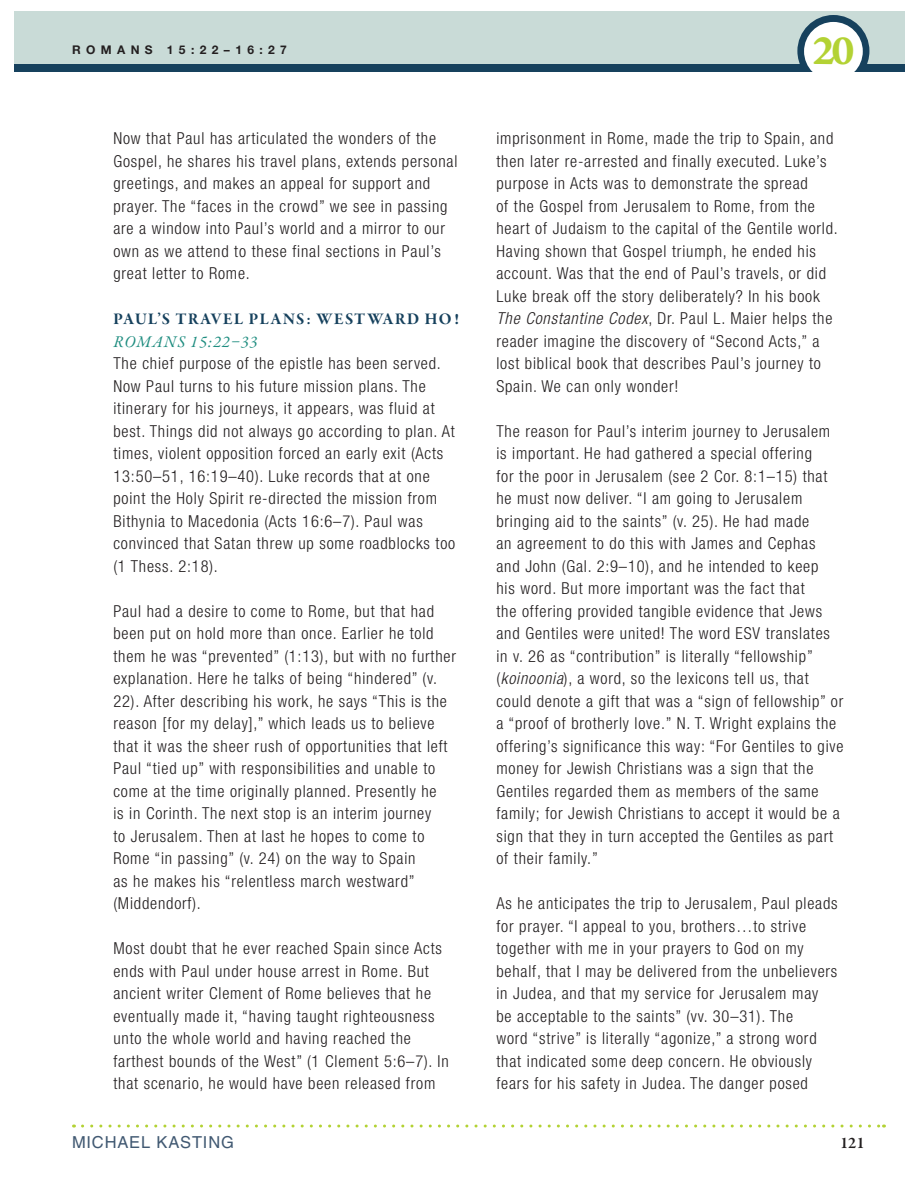
<style>
.page{position:relative;width:918px;height:1188px;background:#fff}
.page>*{position:absolute;margin:0;border:0;box-sizing:border-box;transform-origin:0 0}
.t1{font:45px "Garamond Premr Pro Smbd Capt";color:#b3d234}
.t2{font:300 condensed 16.5px/22.5px "Helvetica Neue LT Std";letter-spacing:.05em;color:#231f20}
.t3{font:16.5px "Garamond Premr Pro Bd Subh";letter-spacing:.09em;color:#16415d}
.t4{font:italic 16.5px "Garamond Premr Pro";letter-spacing:.055em;color:#1f8d80}
.t5{font:16.5px "Helvetica";letter-spacing:.05em;color:#415972}
.t6{font:600 16.5px "Garamond Premr Pro";color:#231f20}
.t7{font:700 12px "Helvetica Neue LT Std";letter-spacing:.45em;color:#231f20}
.s1{font-style:italic}
</style>
<div class="page">
<div style="left:14px;top:64px;width:890px;height:8px;background:#16415d"></div>
<svg style="left:82px;top:1125px;width:803px;height:3px"></svg>
<div style="left:14px;top:11px;width:890px;height:53px;background:#c9dbd7"></div>
<svg style="left:797px;top:15px;width:72px;height:53px"></svg>
<div style="left:804px;top:22px;width:59px;height:59px;background:#fff;border-radius:50%"></div>
<p class="t7" style="left:72px;top:42px;width:216px">ROMANS 15:22–16:27</p>
<p class="t2" style="left:113px;top:127px;width:346px">Now that Paul has articulated the wonders of the Gospel, he shares his travel plans, extends personal greetings, and makes an appeal for support and prayer. The “faces in the crowd” we see in passing are a window into Paul’s world and a mirror to our own as we attend to these final sections in Paul’s great letter to Rome.</p>
<p class="t3" style="left:113px;top:309px;width:347px">PAUL’S TRAVEL PLANS: WESTWARD HO!</p>
<p class="t4" style="left:113px;top:331px;width:146px">ROMANS 15:22–33</p>
<p class="t2" style="left:113px;top:352px;width:343px">The chief purpose of the epistle has been served.<br>Now Paul turns to his future mission plans. The itinerary for his journeys, it appears, was fluid at best. Things did not always go according to plan. At times, violent opposition forced an early exit (Acts 13:50–51, 16:19–40). Luke records that at one point the Holy Spirit re-directed the mission from Bithynia to Macedonia (Acts 16:6–7). Paul was convinced that Satan threw up some roadblocks too (1 Thess. 2:18).</p>
<p class="t2" style="left:113px;top:599px;width:344px">Paul had a desire to come to Rome, but that had been put on hold more than once. Earlier he told them he was “prevented” (1:13), but with no further explanation. Here he talks of being “hindered” (v.<br>22). After describing his work, he says “This is the reason [for my delay],” which leads us to believe that it was the sheer rush of opportunities that left Paul “tied up” with responsibilities and unable to come at the time originally planned. Presently he<br>is in Corinth. The next stop is an interim journey<br>to Jerusalem. Then at last he hopes to come to Rome “in passing” (v. 24) on the way to Spain<br>as he makes his “relentless march westward” (Middendorf).</p>
<p class="t2" style="left:113px;top:937px;width:337px">Most doubt that he ever reached Spain since Acts ends with Paul under house arrest in Rome. But ancient writer Clement of Rome believes that he eventually made it, “having taught righteousness unto the whole world and having reached the farthest bounds of the West” (1 Clement 5:6–7). In that scenario, he would have been released from</p>
<h1 class="t1" style="left:812px;top:23px;width:44px">20</h1>
<p class="t2" style="left:496px;top:127px;width:343px">imprisonment in Rome, made the trip to Spain, and then later re-arrested and finally executed. Luke’s purpose in Acts was to demonstrate the spread<br>of the Gospel from Jerusalem to Rome, from the heart of Judaism to the capital of the Gentile world.<br>Having shown that Gospel triumph, he ended his account. Was that the end of Paul’s travels, or did Luke break off the story deliberately? In his book <span class="s1">The Constantine Codex</span>, Dr. Paul L. Maier helps the reader imagine the discovery of “Second Acts,” a lost biblical book that describes Paul’s journey to Spain. We can only wonder!</p>
<p class="t2" style="left:496px;top:420px;width:349px">The reason for Paul’s interim journey to Jerusalem is important. He had gathered a special offering<br>for the poor in Jerusalem (see 2 Cor. 8:1–15) that he must now deliver. “I am going to Jerusalem bringing aid to the saints” (v. 25). He had made<br>an agreement to do this with James and Cephas<br>and John (Gal. 2:9–10), and he intended to keep<br>his word. But more important was the fact that<br>the offering provided tangible evidence that Jews and Gentiles were united! The word ESV translates in v. 26 as “contribution” is literally “fellowship” (<span class="s1">koinoonia</span>), a word, so the lexicons tell us, that could denote a gift that was a “sign of fellowship” or a “proof of brotherly love.” N. T. Wright explains the offering’s significance this way: “For Gentiles to give money for Jewish Christians was a sign that the Gentiles regarded them as members of the same family; for Jewish Christians to accept it would be a sign that they in turn accepted the Gentiles as part of their family.”</p>
<p class="t2" style="left:496px;top:892px;width:343px">As he anticipates the trip to Jerusalem, Paul pleads for prayer. “I appeal to you, brothers…to strive together with me in your prayers to God on my behalf, that I may be delivered from the unbelievers in Judea, and that my service for Jerusalem may<br>be acceptable to the saints” (vv. 30–31). The<br>word “strive” is literally “agonize,” a strong word that indicated some deep concern. He obviously fears for his safety in Judea. The danger posed</p>
<p class="t5" style="left:72px;top:1132px;width:163px">MICHAEL KASTING</p>
<p class="t6" style="left:840px;top:1132px;width:26px">121</p>
</div>
